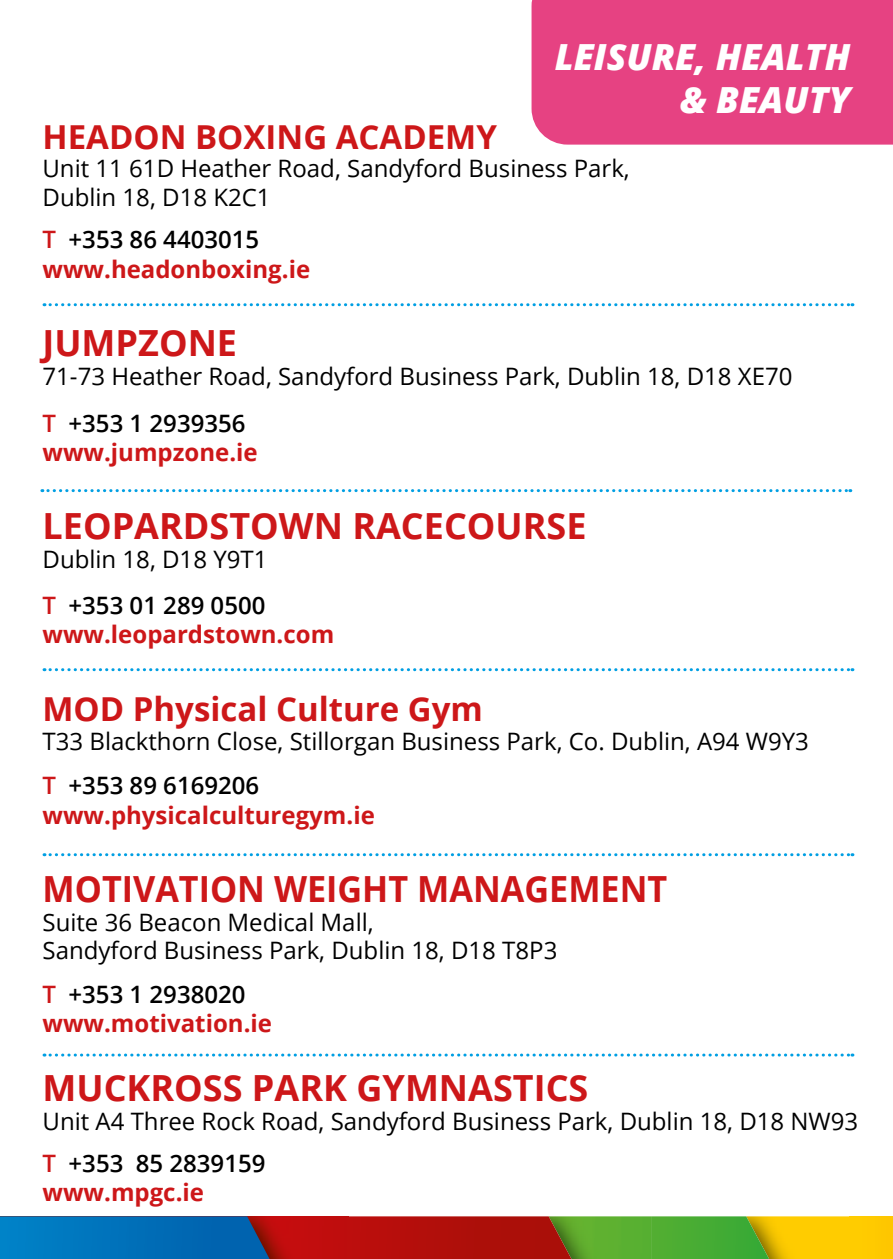
<style>
.page{position:relative;width:893px;height:1259px;background:#fff}
.page>*{position:absolute;margin:0;border:0;box-sizing:border-box;transform-origin:0 0}
.t1{font:700 36px "Open Sans";color:#cd1719}
.t2{font:700 36px "Open Sans";color:#cd1719;scale:.95 1}
.t3{font:italic 800 36px/43.2px "Open Sans";color:#fff;text-align:right}
.t4{font:700 33px "Open Sans";color:#cd1719}
.t5{font:24px/28.8px "Open Sans";color:#000}
.t6{font:700 24px/30px "Open Sans";color:#cd1719}
.s1{font-weight:600}
.s2{font-weight:600;color:#000}
.s3{font-weight:600;color:#cd1719}
</style>
<div class="page">
<div style="left:849px;top:1216px;width:44px;height:43px;background:#ffca00"></div>
<img style="left:769px;top:1216px;width:80px;height:43px">
<svg style="left:651px;top:1216px;width:118px;height:43px;background:#53ab31"></svg>
<img style="left:571px;top:1216px;width:80px;height:43px">
<svg style="left:349px;top:1216px;width:222px;height:43px;background:#ad160d"></svg>
<img style="left:270px;top:1216px;width:79px;height:43px">
<svg style="left:0;top:1216px;width:270px;height:43px;background:#076bb0"></svg>
<div style="left:531px;top:0;width:362px;height:145px;background:#e64282"></div>
<svg style="left:44px;top:303px;width:809px;height:3px"></svg>
<svg style="left:42px;top:489px;width:809px;height:3px"></svg>
<svg style="left:44px;top:853px;width:809px;height:3px"></svg>
<svg style="left:44px;top:1053px;width:809px;height:3px"></svg>
<svg style="left:44px;top:668px;width:809px;height:3px"></svg>
<h1 class="t3" style="left:555px;top:34px;width:297px">LEISURE, HEALTH &amp; BEAUTY</h1>
<h2 class="t4" style="left:43px;top:113px;width:456px">HEADON BOXING ACADEMY</h2>
<p class="t5" style="left:43px;top:154px;width:589px">Unit 11 61D Heather Road, Sandyford Business Park,<br>Dublin 18, D18 K2C1</p>
<p class="t6" style="left:43px;top:224px;width:269px"><span class="s1">T</span> <span class="s2">+353 86 4403015 </span>www.headonboxing.ie</p>
<h1 class="t1" style="left:43px;top:318px;width:196px">JUMPZONE</h1>
<p class="t5" style="left:43px;top:352px;width:751px;line-height:46.8px">71-73 Heather Road, Sandyford Business Park, Dublin 18, D18 XE70<br><span class="s3">T</span> <span class="s1">+353 1 2939356</span></p>
<p class="t6" style="left:43px;top:436px;width:217px">www.jumpzone.ie</p>
<h1 class="t1" style="left:43px;top:500px;width:546px">LEOPARDSTOWN RACECOURSE</h1>
<p class="t5" style="left:43px;top:535px;width:226px;line-height:46.8px">Dublin 18, D18 Y9T1<br><span class="s3">T</span> <span class="s1">+353 01 289 0500</span></p>
<p class="t6" style="left:43px;top:619px;width:293px">www.leopardstown.com</p>
<h2 class="t4" style="left:43px;top:686px;width:442px">MOD Physical Culture Gym</h2>
<p class="t5" style="left:43px;top:719px;width:768px;line-height:43.8px">T33 Blackthorn Close, Stillorgan Business Park, Co. Dublin, A94 W9Y3<br><span class="s3">T</span> <span class="s1">+353 89 6169206</span></p>
<p class="t6" style="left:43px;top:799px;width:334px">www.physicalculturegym.ie</p>
<h1 class="t2" style="left:43px;top:863px;width:659px">MOTIVATION WEIGHT MANAGEMENT</h1>
<p class="t5" style="left:43px;top:907px;width:516px">Suite 36 Beacon Medical Mall,<br>Sandyford Business Park, Dublin 18, D18 T8P3</p>
<p class="t6" style="left:43px;top:979px;width:231px;line-height:28.8px"><span class="s1">T</span> <span class="s2">+353 1 2938020 </span>www.motivation.ie</p>
<h1 class="t1" style="left:43px;top:1062px;width:547px">MUCKROSS PARK GYMNASTICS</h1>
<p class="t5" style="left:43px;top:1099px;width:817px;line-height:42px">Unit A4 Three Rock Road, Sandyford Business Park, Dublin 18, D18 NW93<br><span class="s3">T</span> <span class="s1">+353 85 2839159</span></p>
<p class="t6" style="left:43px;top:1176px;width:163px">www.mpgc.ie</p>
</div>
